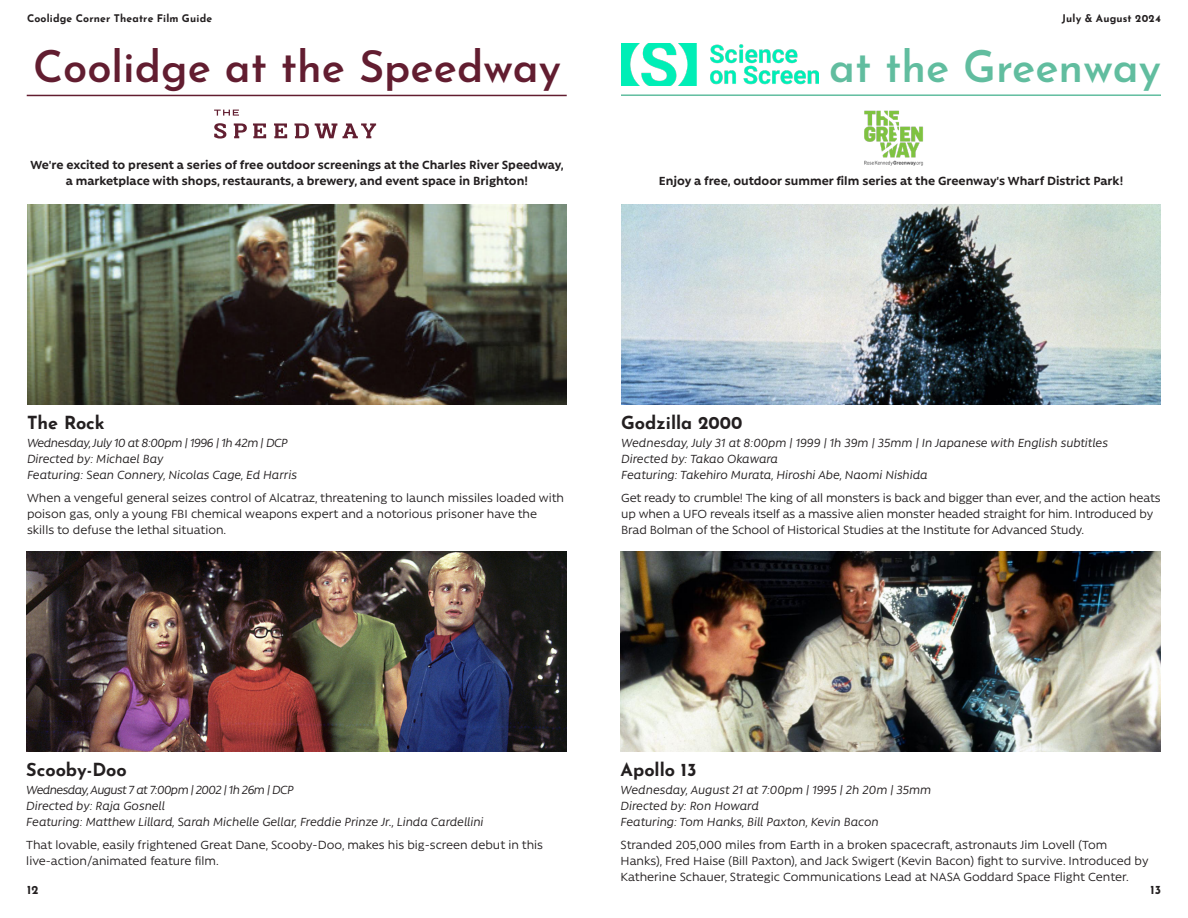
<style>
.page{position:relative;width:1188px;height:918px;background:#fff}
.page>*{position:absolute;margin:0;border:0;box-sizing:border-box;transform-origin:0 0}
.Section_Title{font:600 43.5px "Josefin Sans";color:#621d30}
.Section_Title-2{font:600 43.5px "Josefin Sans";color:#61bd9f}
.Film_Title{font:700 18px "Josefin Sans";color:#231f20}
.Film_Description{font:13.5px/16.2px "Rawson Pro";color:#231f20}
.Film_Date__Time{font:italic 13.5px/16.2px "Rawson Pro";color:#231f20}
.Film_Description-2{font:700 13.5px/16.2px "Rawson Pro";color:#231f20;text-align:center}
.t1{font:700 12px "Josefin Sans";color:#231f20}
.t2{font:700 10.5px "Josefin Sans";letter-spacing:.015em;color:#231f20}
</style>
<div class="page">
<hr style="left:621px;top:94px;width:540px;height:2px;background:#61bd9f">
<img style="left:621px;top:43px;width:198px;height:42px">
<hr style="left:27px;top:95px;width:540px;height:1px;background:#621d30">
<svg style="left:234px;top:123px;width:13px;height:15px"></svg>
<svg style="left:274px;top:123px;width:13px;height:15px"></svg>
<svg style="left:253px;top:123px;width:13px;height:15px"></svg>
<svg style="left:295px;top:123px;width:14px;height:15px"></svg>
<svg style="left:315px;top:123px;width:61px;height:15px"></svg>
<svg style="left:214px;top:123px;width:12px;height:16px"></svg>
<svg style="left:214px;top:110px;width:25px;height:6px"></svg>
<img style="left:864px;top:110px;width:59px;height:56px">
<img style="left:27px;top:204px;width:540px;height:200px">
<img style="left:621px;top:204px;width:540px;height:200px">
<img style="left:26px;top:551px;width:540px;height:200px">
<img style="left:621px;top:551px;width:539px;height:200px">
<p class="t2" style="left:27px;top:9px;width:187px">Coolidge Corner Theatre Film Guide</p>
<p class="t2" style="left:1062px;top:9px;width:101px">July &amp; August 2024</p>
<p class="Section_Title" style="left:33px;top:29px;width:529px">Coolidge at the Speedway</p>
<p class="Section_Title-2" style="left:829px;top:29px;width:333px">at the Greenway</p>
<p class="Film_Description-2" style="left:30px;top:156px;width:535px">We're excited to present a series of free outdoor screenings at the Charles River Speedway, a marketplace with shops, restaurants, a brewery, and event space in Brighton!</p>
<p class="Film_Description-2" style="left:659px;top:172px;width:466px">Enjoy a free, outdoor summer film series at the Greenway's Wharf District Park!</p>
<p class="Film_Title" style="left:27px;top:407px;width:79px">The Rock</p>
<p class="Film_Date__Time" style="left:27px;top:434px;width:272px">Wednesday, July 10 at 8:00pm | 1996 | 1h 42m | DCP<br>Directed by: Michael Bay<br>Featuring: Sean Connery, Nicolas Cage, Ed Harris</p>
<p class="Film_Description" style="left:27px;top:489px;width:539px">When a vengeful general seizes control of Alcatraz, threatening to launch missiles loaded with poison gas, only a young FBI chemical weapons expert and a notorious prisoner have the skills to defuse the lethal situation.</p>
<p class="Film_Title" style="left:621px;top:407px;width:123px">Godzilla 2000</p>
<p class="Film_Date__Time" style="left:621px;top:434px;width:488px">Wednesday, July 31 at 8:00pm | 1999 | 1h 39m | 35mm | In Japanese with English subtitles<br>Directed by: Takao Okawara<br>Featuring: Takehiro Murata, Hiroshi Abe, Naomi Nishida</p>
<p class="Film_Description" style="left:621px;top:489px;width:541px">Get ready to crumble! The king of all monsters is back and bigger than ever, and the action heats up when a UFO reveals itself as a massive alien monster headed straight for him. Introduced by<br>Brad Bolman of the School of Historical Studies at the Institute for Advanced Study.</p>
<p class="Film_Title" style="left:26px;top:754px;width:102px">Scooby-Doo</p>
<p class="Film_Date__Time" style="left:26px;top:781px;width:459px">Wednesday, August 7 at 7:00pm | 2002 | 1h 26m | DCP<br>Directed by: Raja Gosnell<br>Featuring: Matthew Lillard, Sarah Michelle Gellar, Freddie Prinze Jr., Linda Cardellini</p>
<p class="Film_Description" style="left:26px;top:836px;width:518px">That lovable, easily frightened Great Dane, Scooby-Doo, makes his big-screen debut in this live-action/animated feature film.</p>
<p class="Film_Title" style="left:621px;top:754px;width:78px">Apollo 13</p>
<p class="Film_Date__Time" style="left:621px;top:781px;width:312px">Wednesday, August 21 at 7:00pm | 1995 | 2h 20m | 35mm<br>Directed by: Ron Howard<br>Featuring: Tom Hanks, Bill Paxton, Kevin Bacon</p>
<p class="Film_Description" style="left:621px;top:836px;width:529px">Stranded 205,000 miles from Earth in a broken spacecraft, astronauts Jim Lovell (Tom<br>Hanks), Fred Haise (Bill Paxton), and Jack Swigert (Kevin Bacon) fight to survive. Introduced by<br>Katherine Schauer, Strategic Communications Lead at NASA Goddard Space Flight Center.</p>
<p class="t1" style="left:27px;top:879px;width:13px">12</p>
<p class="t1" style="left:1150px;top:879px;width:12px">13</p>
</div>
